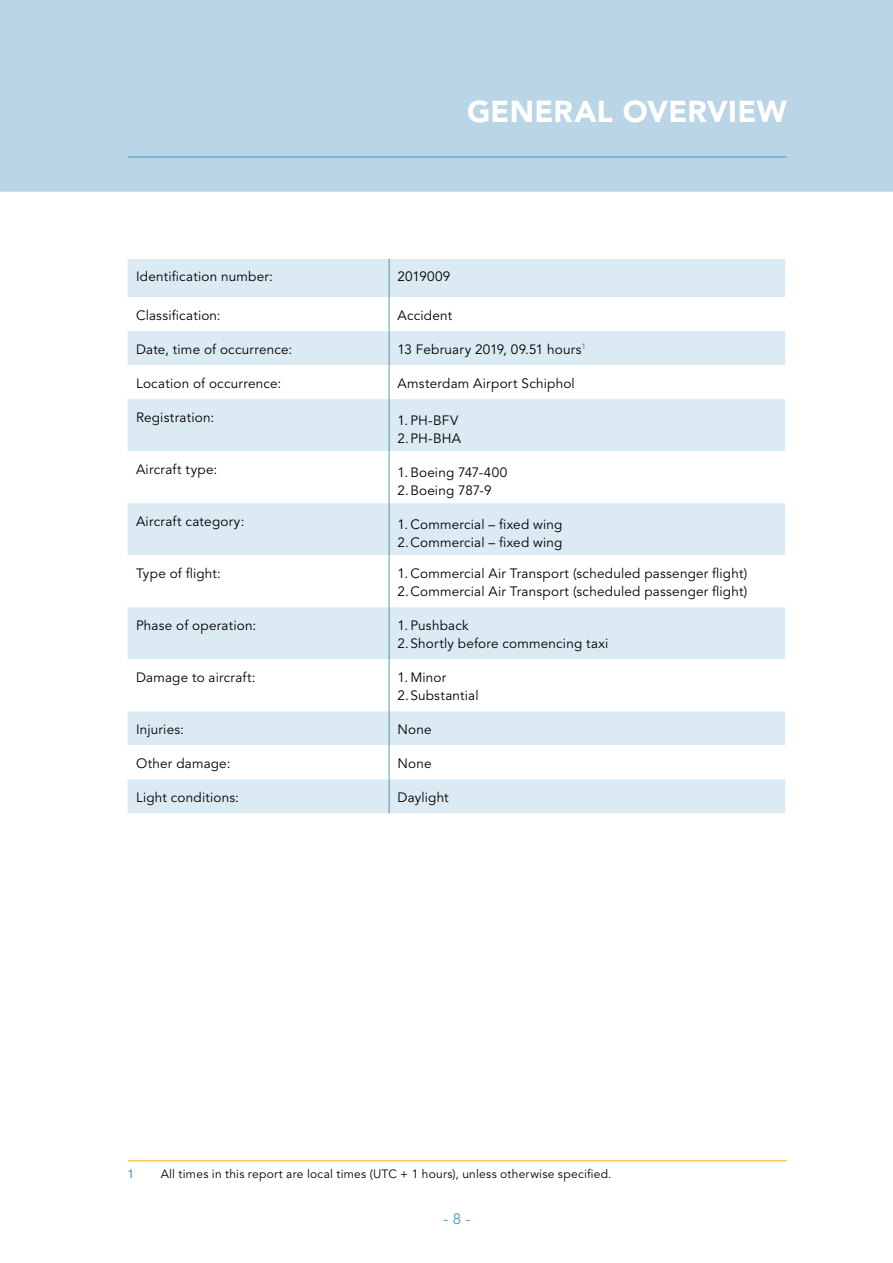
<style>
.page{position:relative;width:893px;height:1263px;background:#fff}
.page>*{position:absolute;margin:0;border:0;box-sizing:border-box;transform-origin:0 0}
.Hoofdstuk_kop_-nr{font:900 30px "Avenir LT Std";letter-spacing:.01em;color:#fff}
.t1{font:15px "Avenir LT Std";color:#499abb}
.Tabel_bodytekst{font:13.5px "Avenir LT Std";letter-spacing:.015em;color:#000}
.Voetnoot{font:12px "Avenir LT Std";letter-spacing:.02em;color:#000}
.Voetnoot-2{font:500 12px "Avenir LT Std";color:#499abb}
</style>
<div class="page">
<div style="left:0;top:0;width:893px;height:192px;background:#bad5e6"></div>
<hr style="left:128px;top:157px;width:659px;height:1px;background:#499abb">
<div style="left:128px;top:259px;width:657px;height:554px;background:#dceaf3"></div>
<svg style="left:128px;top:297px;width:657px;height:482px"></svg>
<hr style="left:389px;top:259px;width:1px;height:38px;background:#499abb">
<hr style="left:389px;top:297px;width:1px;height:34px;background:#499abb">
<hr style="left:389px;top:331px;width:1px;height:34px;background:#499abb">
<hr style="left:389px;top:365px;width:1px;height:34px;background:#499abb">
<hr style="left:389px;top:399px;width:1px;height:52px;background:#499abb">
<hr style="left:389px;top:451px;width:1px;height:52px;background:#499abb">
<hr style="left:389px;top:503px;width:1px;height:52px;background:#499abb">
<hr style="left:389px;top:555px;width:1px;height:52px;background:#499abb">
<hr style="left:389px;top:607px;width:1px;height:52px;background:#499abb">
<hr style="left:389px;top:659px;width:1px;height:52px;background:#499abb">
<hr style="left:389px;top:711px;width:1px;height:34px;background:#499abb">
<hr style="left:389px;top:745px;width:1px;height:34px;background:#499abb">
<hr style="left:389px;top:779px;width:1px;height:34px;background:#499abb">
<hr style="left:128px;top:1160px;width:659px;height:1px;background:#f9b122">
<p class="Hoofdstuk_kop_-nr" style="left:467px;top:93px;width:321px">GENERAL OVERVIEW</p>
<p class="Tabel_bodytekst" style="left:136px;top:269px;width:138px">Identification number:</p>
<p class="Tabel_bodytekst" style="left:398px;top:269px;width:54px">2019009</p>
<p class="Tabel_bodytekst" style="left:136px;top:307px;width:86px">Classification:</p>
<p class="Tabel_bodytekst" style="left:398px;top:307px;width:56px">Accident</p>
<p class="Tabel_bodytekst" style="left:136px;top:341px;width:158px">Date, time of occurrence:</p>
<p class="Tabel_bodytekst" style="left:398px;top:341px;width:190px">13 February 2019, 09.51 hours<sup>1</sup></p>
<p class="Tabel_bodytekst" style="left:136px;top:375px;width:147px">Location of occurrence:</p>
<p class="Tabel_bodytekst" style="left:398px;top:375px;width:179px">Amsterdam Airport Schiphol</p>
<p class="Tabel_bodytekst" style="left:136px;top:409px;width:80px">Registration:</p>
<p class="Tabel_bodytekst" style="left:398px;top:412px;width:62px">1. PH-BFV</p>
<p class="Tabel_bodytekst" style="left:398px;top:430px;width:65px">2.PH-BHA</p>
<p class="Tabel_bodytekst" style="left:136px;top:461px;width:83px">Aircraft type:</p>
<p class="Tabel_bodytekst" style="left:398px;top:464px;width:111px">1.Boeing 747-400</p>
<p class="Tabel_bodytekst" style="left:398px;top:482px;width:95px">2.Boeing 787-9</p>
<p class="Tabel_bodytekst" style="left:136px;top:513px;width:110px">Aircraft category:</p>
<p class="Tabel_bodytekst" style="left:398px;top:516px;width:166px">1. Commercial – fixed wing</p>
<p class="Tabel_bodytekst" style="left:398px;top:534px;width:166px">2.Commercial – fixed wing</p>
<p class="Tabel_bodytekst" style="left:136px;top:565px;width:86px">Type of flight:</p>
<p class="Tabel_bodytekst" style="left:398px;top:565px;width:351px">1. Commercial Air Transport (scheduled passenger flight)</p>
<p class="Tabel_bodytekst" style="left:398px;top:583px;width:351px">2.Commercial Air Transport (scheduled passenger flight)</p>
<p class="Tabel_bodytekst" style="left:136px;top:617px;width:122px">Phase of operation:</p>
<p class="Tabel_bodytekst" style="left:398px;top:617px;width:73px">1. Pushback</p>
<p class="Tabel_bodytekst" style="left:398px;top:635px;width:212px">2.Shortly before commencing taxi</p>
<p class="Tabel_bodytekst" style="left:136px;top:669px;width:121px">Damage to aircraft:</p>
<p class="Tabel_bodytekst" style="left:398px;top:669px;width:50px">1. Minor</p>
<p class="Tabel_bodytekst" style="left:398px;top:687px;width:83px">2.Substantial</p>
<p class="Tabel_bodytekst" style="left:136px;top:721px;width:49px">Injuries:</p>
<p class="Tabel_bodytekst" style="left:398px;top:721px;width:36px">None</p>
<p class="Tabel_bodytekst" style="left:136px;top:755px;width:96px">Other damage:</p>
<p class="Tabel_bodytekst" style="left:398px;top:755px;width:36px">None</p>
<p class="Tabel_bodytekst" style="left:136px;top:789px;width:104px">Light conditions:</p>
<p class="Tabel_bodytekst" style="left:398px;top:789px;width:53px">Daylight</p>
<p class="Voetnoot-2" style="left:128px;top:1167px;width:8px">1</p>
<p class="Voetnoot" style="left:161px;top:1167px;width:452px">All times in this report are local times (UTC + 1 hours), unless otherwise specified.</p>
<p class="t1" style="left:443px;top:1210px;width:29px">- 8 -</p>
</div>
